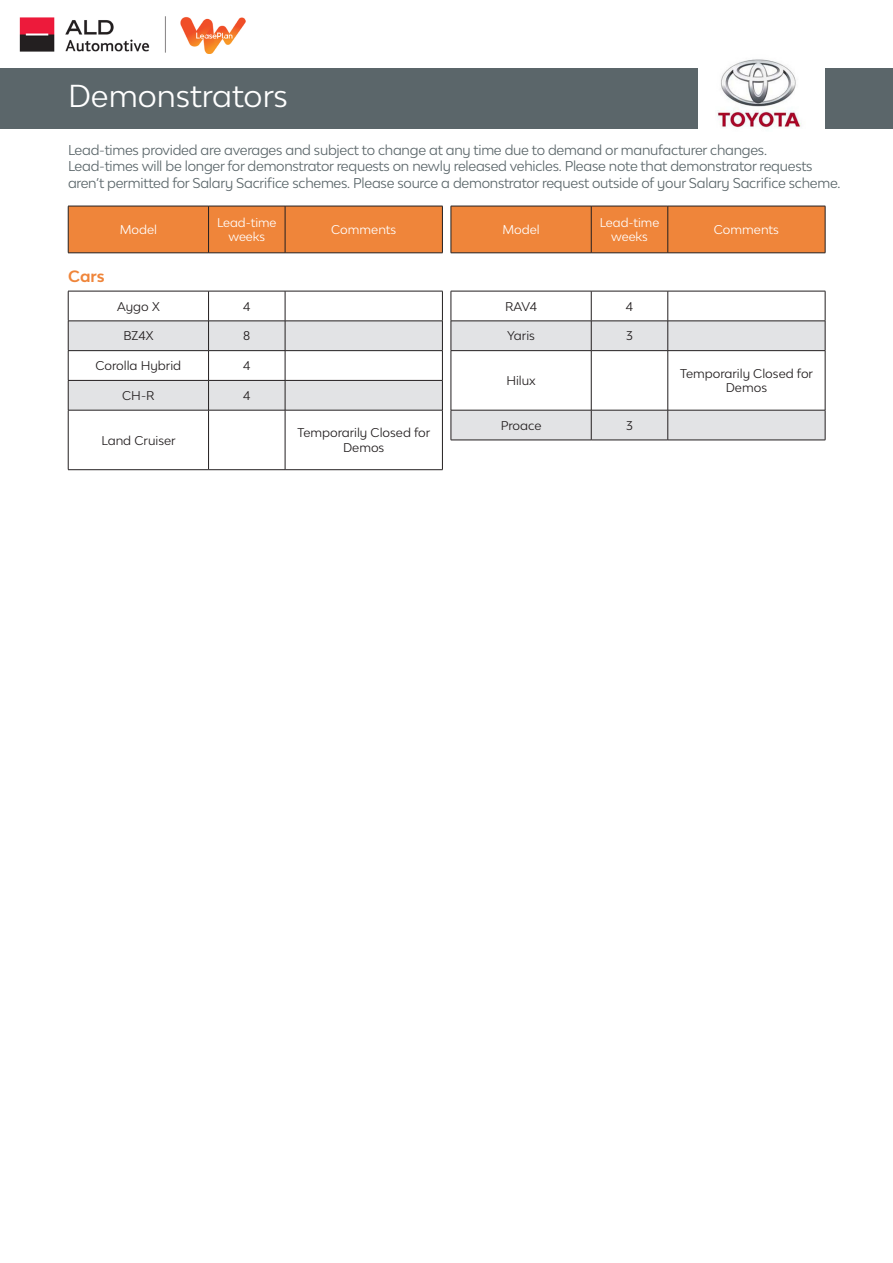
<style>
.page{position:relative;width:893px;height:1263px;background:#fff}
.page>*{position:absolute;margin:0;border:0;box-sizing:border-box;transform-origin:0 0}
.t1{font:33px "Lease Plan";color:#fff}
.t2{font:700 15.45px "Lease Plan";color:#ef853a}
.t3{font:13.5px/16.2px "Lease Plan";letter-spacing:-.02em;color:#5b666a}
.t4{font:12px/14.4px "Lease Plan";color:#231f20;text-align:center}
.t5{font:12px "Lease Plan";color:#fff}
</style>
<div class="page">
<div style="left:0;top:68px;width:893px;height:61px;background:#5b666a"></div>
<div style="left:698px;top:58px;width:127px;height:81px;background:#fff"></div>
<div style="left:69px;top:207px;width:373px;height:46px;background:#ef853a"></div>
<hr style="left:68px;top:206px;width:141px;height:1px;background:#231f20">
<hr style="left:68px;top:206px;width:1px;height:47px;background:#231f20">
<hr style="left:209px;top:206px;width:76px;height:1px;background:#231f20">
<hr style="left:208px;top:206px;width:1px;height:47px;background:#231f20">
<hr style="left:285px;top:206px;width:158px;height:1px;background:#231f20">
<hr style="left:285px;top:206px;width:1px;height:47px;background:#231f20">
<hr style="left:442px;top:206px;width:1px;height:47px;background:#231f20">
<hr style="left:68px;top:253px;width:141px;height:1px;background:#231f20">
<hr style="left:209px;top:253px;width:76px;height:1px;background:#231f20">
<hr style="left:285px;top:253px;width:158px;height:1px;background:#231f20">
<hr style="left:68px;top:291px;width:141px;height:1px;background:#231f20">
<hr style="left:68px;top:291px;width:1px;height:30px;background:#231f20">
<hr style="left:209px;top:291px;width:76px;height:1px;background:#231f20">
<hr style="left:208px;top:291px;width:1px;height:30px;background:#231f20">
<hr style="left:285px;top:291px;width:158px;height:1px;background:#231f20">
<hr style="left:285px;top:291px;width:1px;height:30px;background:#231f20">
<hr style="left:442px;top:291px;width:1px;height:30px;background:#231f20">
<svg style="left:68px;top:321px;width:375px;height:149px"></svg>
<hr style="left:442px;top:410px;width:1px;height:59px;background:#231f20">
<div style="left:452px;top:207px;width:373px;height:46px;background:#ef853a"></div>
<hr style="left:451px;top:206px;width:140px;height:1px;background:#231f20">
<hr style="left:451px;top:206px;width:1px;height:47px;background:#231f20">
<hr style="left:591px;top:206px;width:77px;height:1px;background:#231f20">
<hr style="left:591px;top:206px;width:1px;height:47px;background:#231f20">
<hr style="left:668px;top:206px;width:157px;height:1px;background:#231f20">
<hr style="left:667px;top:206px;width:1px;height:47px;background:#231f20">
<hr style="left:825px;top:206px;width:1px;height:47px;background:#231f20">
<hr style="left:451px;top:253px;width:140px;height:1px;background:#231f20">
<hr style="left:591px;top:253px;width:77px;height:1px;background:#231f20">
<hr style="left:668px;top:253px;width:157px;height:1px;background:#231f20">
<hr style="left:451px;top:291px;width:140px;height:1px;background:#231f20">
<hr style="left:451px;top:291px;width:1px;height:30px;background:#231f20">
<hr style="left:591px;top:291px;width:77px;height:1px;background:#231f20">
<hr style="left:591px;top:291px;width:1px;height:30px;background:#231f20">
<hr style="left:668px;top:291px;width:157px;height:1px;background:#231f20">
<hr style="left:667px;top:291px;width:1px;height:30px;background:#231f20">
<hr style="left:451px;top:440px;width:140px;height:1px;background:#231f20">
<hr style="left:591px;top:440px;width:77px;height:1px;background:#231f20">
<hr style="left:668px;top:440px;width:157px;height:1px;background:#231f20">
<hr style="left:825px;top:291px;width:1px;height:30px;background:#231f20">
<svg style="left:451px;top:321px;width:375px;height:119px"></svg>
<hr style="left:668px;top:350px;width:157px;height:1px;background:#231f20">
<hr style="left:667px;top:351px;width:1px;height:59px;background:#231f20">
<hr style="left:825px;top:351px;width:1px;height:59px;background:#231f20">
<img style="left:717px;top:59px;width:84px;height:69px">
<img style="left:19px;top:16px;width:227px;height:38px">
<p class="t1" style="left:68px;top:76px;width:243px">Demonstrators</p>
<p class="t3" style="left:68px;top:142px;width:774px">Lead-times provided are averages and subject to change at any time due to demand or manufacturer changes.<br>Lead-times will be longer for demonstrator requests on newly released vehicles. Please note that demonstrator requests aren’t permitted for Salary Sacrifice schemes. Please source a demonstrator request outside of your Salary Sacrifice scheme.</p>
<p class="t5" style="left:120px;top:222px;width:39px">Model</p>
<p class="t5" style="left:217px;top:215px;width:61px">Lead-time</p>
<p class="t5" style="left:228px;top:229px;width:38px">weeks</p>
<p class="t5" style="left:331px;top:222px;width:67px">Comments</p>
<p class="t5" style="left:502px;top:222px;width:39px">Model</p>
<p class="t5" style="left:600px;top:215px;width:61px">Lead-time</p>
<p class="t5" style="left:611px;top:229px;width:38px">weeks</p>
<p class="t5" style="left:714px;top:222px;width:67px">Comments</p>
<p class="t2" style="left:68px;top:266px;width:38px">Cars</p>
<p class="t4" style="left:117px;top:299px;width:44px">Aygo X</p>
<p class="t4" style="left:243px;top:299px;width:9px">4</p>
<p class="t4" style="left:123px;top:328px;width:32px">BZ4X</p>
<p class="t4" style="left:243px;top:328px;width:9px">8</p>
<p class="t4" style="left:95px;top:358px;width:87px">Corolla Hybrid</p>
<p class="t4" style="left:243px;top:358px;width:9px">4</p>
<p class="t4" style="left:122px;top:388px;width:34px">CH-R</p>
<p class="t4" style="left:243px;top:388px;width:9px">4</p>
<p class="t4" style="left:101px;top:433px;width:76px">Land Cruiser</p>
<p class="t4" style="left:297px;top:425px;width:134px">Temporarily Closed for<br>Demos</p>
<p class="t4" style="left:505px;top:299px;width:33px">RAV4</p>
<p class="t4" style="left:626px;top:299px;width:9px">4</p>
<p class="t4" style="left:507px;top:328px;width:29px">Yaris</p>
<p class="t4" style="left:626px;top:328px;width:8px">3</p>
<p class="t4" style="left:506px;top:373px;width:31px">Hilux</p>
<p class="t4" style="left:680px;top:366px;width:134px">Temporarily Closed for<br>Demos</p>
<p class="t4" style="left:501px;top:418px;width:42px">Proace</p>
<p class="t4" style="left:626px;top:418px;width:8px">3</p>
</div>
